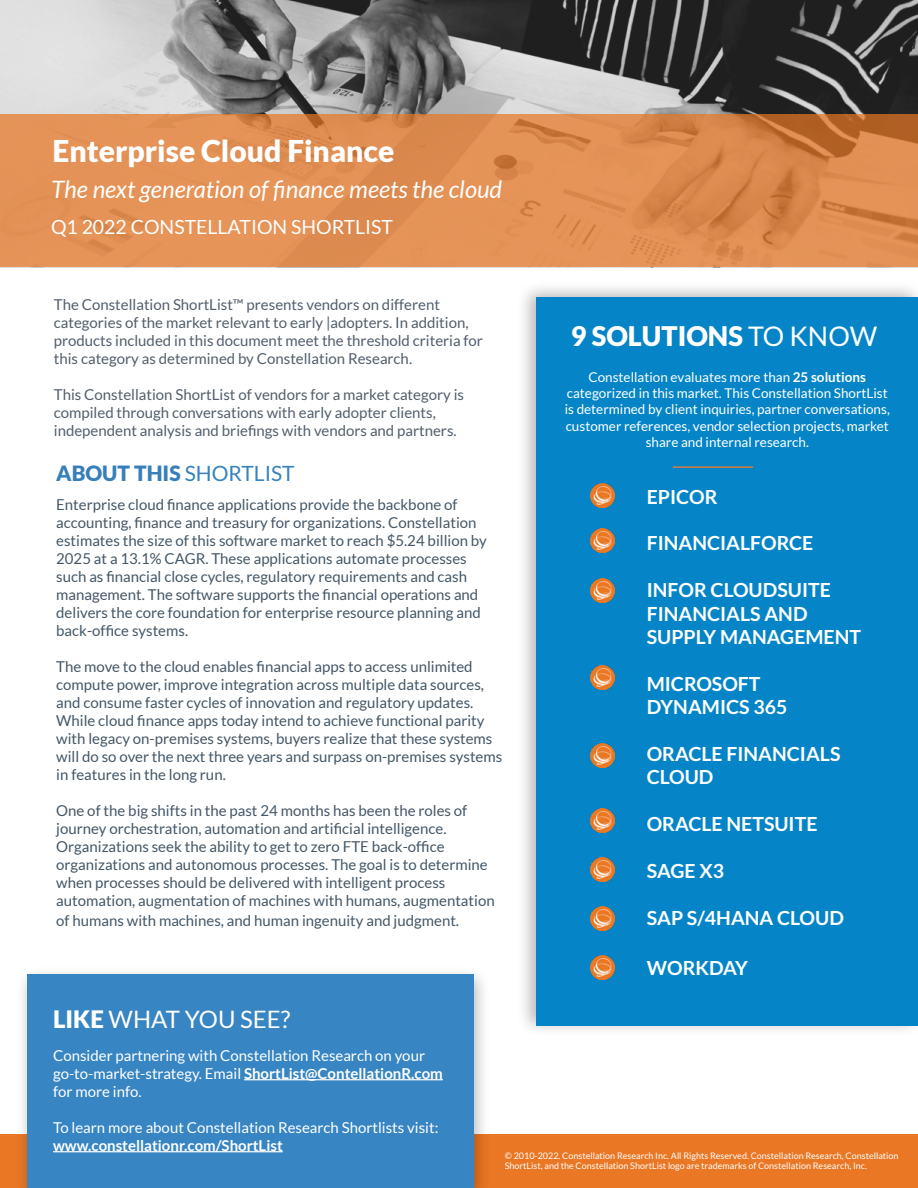
<style>
.page{position:relative;width:918px;height:1188px;background:#fff}
.page>*{position:absolute;margin:0;border:0;box-sizing:border-box;transform-origin:0 0}
.t1{font:900 30px "Lato";color:#fff}
.t2{font:900 27px "Lato";color:#fff}
.t3{font:italic 24px "Lato";color:#fff}
.t4{font:24px "Lato";color:#fff}
.t5{font:900 21px "Lato";color:#367fba}
.t6{font:700 19.5px/23.4px "Lato";color:#fff}
.t7{font:19.5px "Lato";color:#fff}
.t8{font:15px/18px "Lato";color:#435767}
.t9{font:15px/18px "Lato";color:#525e6d}
.t10{font:15px/18px "Lato";color:#fff}
.t11{font:13.5px/16.2px "Lato";color:#fff;text-align:center}
.t12{font:9px/10.8px "Lato";color:#fff}
.s1{font-weight:400;color:#3782bd}
.s2{font-weight:400}
.s3{font-weight:700}
.s4{font-weight:900}
</style>
<div class="page">
<img style="left:0;top:0;width:918px;height:268px">
<svg style="left:0;top:114px;width:918px;height:153px;background:#df8d51"></svg>
<div style="left:516px;top:280px;width:402px;height:757px;background:#000;opacity:.29"></div>
<div style="left:537px;top:298px;width:381px;height:728px;background:#0585c8"></div>
<div style="left:0;top:1134px;width:918px;height:54px;background:#e97724"></div>
<img style="left:590px;top:483px;width:25px;height:25px">
<img style="left:590px;top:528px;width:25px;height:24px">
<img style="left:590px;top:578px;width:25px;height:25px">
<img style="left:590px;top:665px;width:25px;height:24px">
<img style="left:590px;top:743px;width:25px;height:24px">
<img style="left:590px;top:809px;width:25px;height:24px">
<img style="left:590px;top:858px;width:25px;height:24px">
<img style="left:590px;top:907px;width:25px;height:24px">
<img style="left:590px;top:956px;width:25px;height:24px">
<hr style="left:673px;top:466px;width:80px;height:2px;background:#d97c38">
<div style="left:16px;top:965px;width:475px;height:223px;background:#000;opacity:.29"></div>
<div style="left:27px;top:974px;width:446px;height:214px;background:#3785c2"></div>
<hr style="left:244px;top:1079px;width:199px;height:1px;background:#fff">
<hr style="left:53px;top:1151px;width:230px;height:1px;background:#fff">
<p class="t1" style="left:52px;top:134px;width:344px">Enterprise Cloud Finance</p>
<p class="t3" style="left:51px;top:176px;width:453px">The next generation of finance meets the cloud</p>
<p class="t7" style="left:51px;top:216px;width:344px">Q1 2022 CONSTELLATION SHORTLIST</p>
<p class="t9" style="left:54px;top:295px;width:431px">The Constellation ShortList™ presents vendors on different categories of the market relevant to early |adopters. In addition, products included in this document meet the threshold criteria for this category as determined by Constellation Research.</p>
<p class="t9" style="left:54px;top:385px;width:412px">This Constellation ShortList of vendors for a market category is compiled through conversations with early adopter clients, independent analysis and briefings with vendors and partners.</p>
<p class="t5" style="left:56px;top:461px;width:240px">ABOUT THIS <span class="s1">SHORTLIST</span></p>
<p class="t8" style="left:56px;top:495px;width:432px">Enterprise cloud finance applications provide the backbone of accounting, finance and treasury for organizations. Constellation estimates the size of this software market to reach $5.24 billion by 2025 at a 13.1% CAGR. These applications automate processes such as financial close cycles, regulatory requirements and cash management. The software supports the financial operations and delivers the core foundation for enterprise resource planning and back-office systems.</p>
<p class="t8" style="left:56px;top:657px;width:448px">The move to the cloud enables financial apps to access unlimited compute power, improve integration across multiple data sources, and consume faster cycles of innovation and regulatory updates.<br>While cloud finance apps today intend to achieve functional parity with legacy on-premises systems, buyers realize that these systems will do so over the next three years and surpass on-premises systems in features in the long run.</p>
<p class="t8" style="left:56px;top:801px;width:440px">One of the big shifts in the past 24 months has been the roles of journey orchestration, automation and artificial intelligence.<br>Organizations seek the ability to get to zero FTE back-office organizations and autonomous processes. The goal is to determine when processes should be delivered with intelligent process automation, augmentation of machines with humans, augmentation</p>
<p class="t8" style="left:56px;top:911px;width:404px">of humans with machines, and human ingenuity and judgment.</p>
<p class="t2" style="left:571px;top:321px;width:308px">9 SOLUTIONS <span class="s2">TO KNOW</span></p>
<p class="t11" style="left:565px;top:369px;width:327px">Constellation evaluates more than <span class="s3">25 solutions </span>categorized in this market. This Constellation ShortList is determined by client inquiries, partner conversations, customer references, vendor selection projects, market share and internal research.</p>
<p class="t6" style="left:647px;top:485px;width:72px">EPICOR</p>
<p class="t6" style="left:647px;top:531px;width:168px">FINANCIALFORCE</p>
<p class="t6" style="left:647px;top:578px;width:216px">INFOR CLOUDSUITE<br>FINANCIALS AND<br>SUPPLY MANAGEMENT</p>
<p class="t6" style="left:647px;top:672px;width:142px">MICROSOFT<br>DYNAMICS 365</p>
<p class="t6" style="left:647px;top:742px;width:195px">ORACLE FINANCIALS<br>CLOUD</p>
<p class="t6" style="left:647px;top:812px;width:172px">ORACLE NETSUITE</p>
<p class="t6" style="left:647px;top:859px;width:79px">SAGE X3</p>
<p class="t6" style="left:647px;top:906px;width:199px">SAP S/4HANA CLOUD</p>
<p class="t6" style="left:647px;top:956px;width:103px">WORKDAY</p>
<p class="t4" style="left:53px;top:1006px;width:239px"><span class="s4">LIKE</span> WHAT YOU SEE?</p>
<p class="t10" style="left:53px;top:1046px;width:391px">Consider partnering with Constellation Research on your go-to-market-strategy. Email <span class="s3">ShortList@ContellationR.com </span>for more info.</p>
<p class="t10" style="left:53px;top:1118px;width:387px">To learn more about Constellation Research Shortlists visit: <span class="s3">www.constellationr.com/ShortList</span></p>
<p class="t12" style="left:505px;top:1150px;width:395px">© 2010-2022. Constellation Research Inc. All Rights Reserved. Constellation Research, Constellation<br>ShortList, and the Constellation ShortList logo are trademarks of Constellation Research, Inc.</p>
</div>
